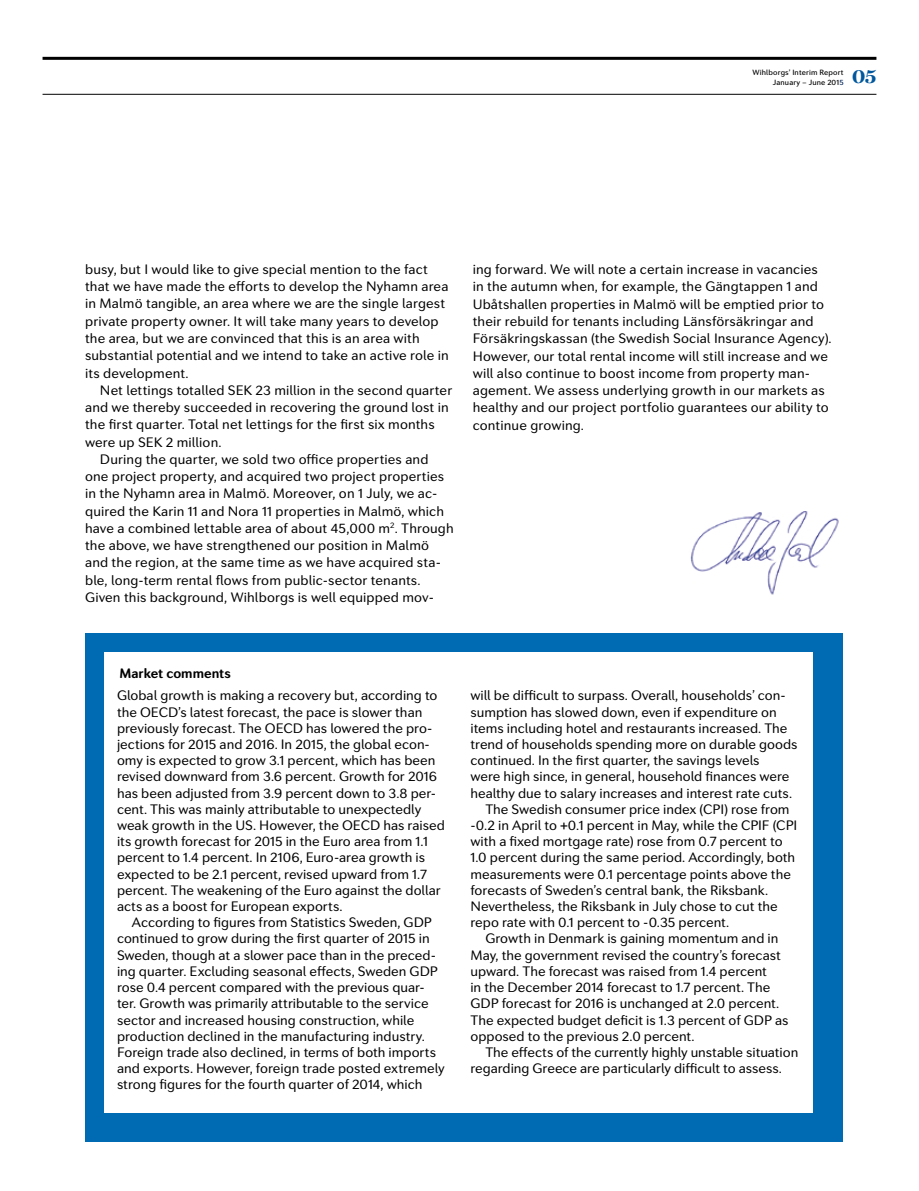
<style>
.page{position:relative;width:919px;height:1191px;background:#fff}
.page>*{position:absolute;margin:0;border:0;box-sizing:border-box;transform-origin:0 0}
.t1{font:700 21px "Miller Display";color:#00579d}
.t2{font:13.5px/16.2px "Seconda Soft";color:#000}
.t3{font:700 13.5px "Seconda Soft";color:#000}
.t4{font:500 7.5px/9.8px "Seconda Soft";letter-spacing:.025em;color:#000;text-align:right}
.s1{font-weight:400}
.s2{color:#002458}
</style>
<div class="page">
<hr style="left:43px;top:57px;width:833px;height:3px;background:#000">
<hr style="left:43px;top:94px;width:833px;height:1px;background:#000">
<img style="left:690px;top:511px;width:149px;height:84px">
<div style="left:85px;top:634px;width:757px;height:508px;background:#006ab3"></div>
<div style="left:104px;top:652px;width:708px;height:460px;background:#fff"></div>
<p class="t4" style="left:752px;top:68px;width:93px">Wihlborgs’ Interim Report<br>January <span class="s1">–</span> June 201<span class="s2">5</span></p>
<h1 class="t1" style="left:852px;top:64px;width:26px">05</h1>
<p class="t2" style="left:85px;top:261px;width:365px;line-height:17.2px">busy, but I would like to give special mention to the fact that we have made the efforts to develop the Nyhamn area in Malmö tangible, an area where we are the single largest private property owner. It will take many years to develop the area, but we are convinced that this is an area with substantial potential and we intend to take an active role in its development.</p>
<p class="t2" style="left:100px;top:382px;width:354px">Net lettings totalled SEK 23 million in the second quarter</p>
<p class="t2" style="left:85px;top:399px;width:365px">and we thereby succeeded in recovering the ground lost in</p>
<p class="t2" style="left:85px;top:416px;width:351px">the first quarter. Total net lettings for the first six months</p>
<p class="t2" style="left:85px;top:434px;width:138px">were up SEK 2 million.</p>
<p class="t2" style="left:100px;top:451px;width:330px">During the quarter, we sold two office properties and</p>
<p class="t2" style="left:85px;top:468px;width:360px">one project property, and acquired two project properties</p>
<p class="t2" style="left:85px;top:485px;width:354px">in the Nyhamn area in Malmö. Moreover, on 1 July, we ac-</p>
<p class="t2" style="left:85px;top:503px;width:360px">quired the Karin 11 and Nora 11 properties in Malmö, which</p>
<p class="t2" style="left:85px;top:520px;width:370px">have a combined lettable area of about 45,000 m<sup>2</sup>. Through</p>
<p class="t2" style="left:85px;top:537px;width:345px">the above, we have strengthened our position in Malmö</p>
<p class="t2" style="left:85px;top:554px;width:357px">and the region, at the same time as we have acquired sta-</p>
<p class="t2" style="left:85px;top:572px;width:337px">ble, long-term rental flows from public-sector tenants.</p>
<p class="t2" style="left:85px;top:589px;width:350px">Given this background, Wihlborgs is well equipped mov-</p>
<p class="t2" style="left:472px;top:261px;width:360px;line-height:17.2px">ing forward. We will note a certain increase in vacancies in the autumn when, for example, the Gängtappen 1 and Ubåtshallen properties in Malmö will be emptied prior to their rebuild for tenants including Länsförsäkringar and Försäkringskassan (the Swedish Social Insurance Agency).<br>However, our total rental income will still increase and we will also continue to boost income from property man&shy;agement. We assess underlying growth in our markets as healthy and our project portfolio guarantees our ability to continue growing.</p>
<p class="t3" style="left:119px;top:665px;width:113px">Market comments</p>
<p class="t2" style="left:117px;top:687px;width:329px">Global growth is making a recovery but, according to the OECD’s latest forecast, the pace is slower than previously forecast. The OECD has lowered the pro&shy;jections for 2015 and 2016. In 2015, the global econ&shy;omy is expected to grow 3.1 percent, which has been revised downward from 3.6 percent. Growth for 2016 has been adjusted from 3.9 percent down to 3.8 per&shy;cent. This was mainly attributable to unexpectedly weak growth in the US. However, the OECD has raised its growth forecast for 2015 in the Euro area from 1.1 percent to 1.4 percent. In 2106, Euro-area growth is expected to be 2.1 percent, revised upward from 1.7 percent. The weakening of the Euro against the dollar acts as a boost for European exports.</p>
<p class="t2" style="left:117px;top:914px;width:329px;text-indent:15px">According to figures from Statistics Sweden, GDP continued to grow during the first quarter of 2015 in Sweden, though at a slower pace than in the preced&shy;ing quarter. Excluding seasonal effects, Sweden GDP rose 0.4 percent compared with the previous quar&shy;ter. Growth was primarily attributable to the service sector and increased housing construction, while production declined in the manufacturing industry.<br>Foreign trade also declined, in terms of both imports and exports. However, foreign trade posted extremely strong figures for the fourth quarter of 2014, which</p>
<p class="t2" style="left:470px;top:687px;width:317px">will be difficult to surpass. Overall, households’ con-</p>
<p class="t2" style="left:470px;top:704px;width:308px">sumption has slowed down, even if expenditure on</p>
<p class="t2" style="left:470px;top:720px;width:318px">items including hotel and restaurants increased. The</p>
<p class="t2" style="left:470px;top:736px;width:329px">trend of households spending more on durable goods</p>
<p class="t2" style="left:470px;top:752px;width:291px">continued. In the first quarter, the savings levels</p>
<p class="t2" style="left:470px;top:768px;width:320px">were high since, in general, household finances were</p>
<p class="t2" style="left:470px;top:785px;width:323px">healthy due to salary increases and interest rate cuts.</p>
<p class="t2" style="left:485px;top:801px;width:306px">The Swedish consumer price index (CPI) rose from</p>
<p class="t2" style="left:470px;top:817px;width:328px">-0.2 in April to +0.1 percent in May, while the CPIF (CPI</p>
<p class="t2" style="left:470px;top:833px;width:314px">with a fixed mortgage rate) rose from 0.7 percent to</p>
<p class="t2" style="left:470px;top:849px;width:326px">1.0 percent during the same period. Accordingly, both</p>
<p class="t2" style="left:470px;top:866px;width:322px">measurements were 0.1 percentage points above the</p>
<p class="t2" style="left:470px;top:882px;width:299px">forecasts of Sweden’s central bank, the Riksbank.</p>
<p class="t2" style="left:470px;top:898px;width:309px">Nevertheless, the Riksbank in July chose to cut the</p>
<p class="t2" style="left:470px;top:914px;width:260px">repo rate with 0.1 percent to -0.35 percent.</p>
<p class="t2" style="left:485px;top:930px;width:294px">Growth in Denmark is gaining momentum and in</p>
<p class="t2" style="left:470px;top:947px;width:312px">May, the government revised the country’s forecast</p>
<p class="t2" style="left:470px;top:963px;width:298px">upward. The forecast was raised from 1.4 percent</p>
<p class="t2" style="left:470px;top:979px;width:301px">in the December 2014 forecast to 1.7 percent. The</p>
<p class="t2" style="left:470px;top:995px;width:310px">GDP forecast for 2016 is unchanged at 2.0 percent.</p>
<p class="t2" style="left:470px;top:1011px;width:320px">The expected budget deficit is 1.3 percent of GDP as</p>
<p class="t2" style="left:470px;top:1028px;width:225px">opposed to the previous 2.0 percent.</p>
<p class="t2" style="left:485px;top:1044px;width:314px">The effects of the currently highly unstable situation</p>
<p class="t2" style="left:470px;top:1060px;width:313px">regarding Greece are particularly difficult to assess.</p>
</div>
